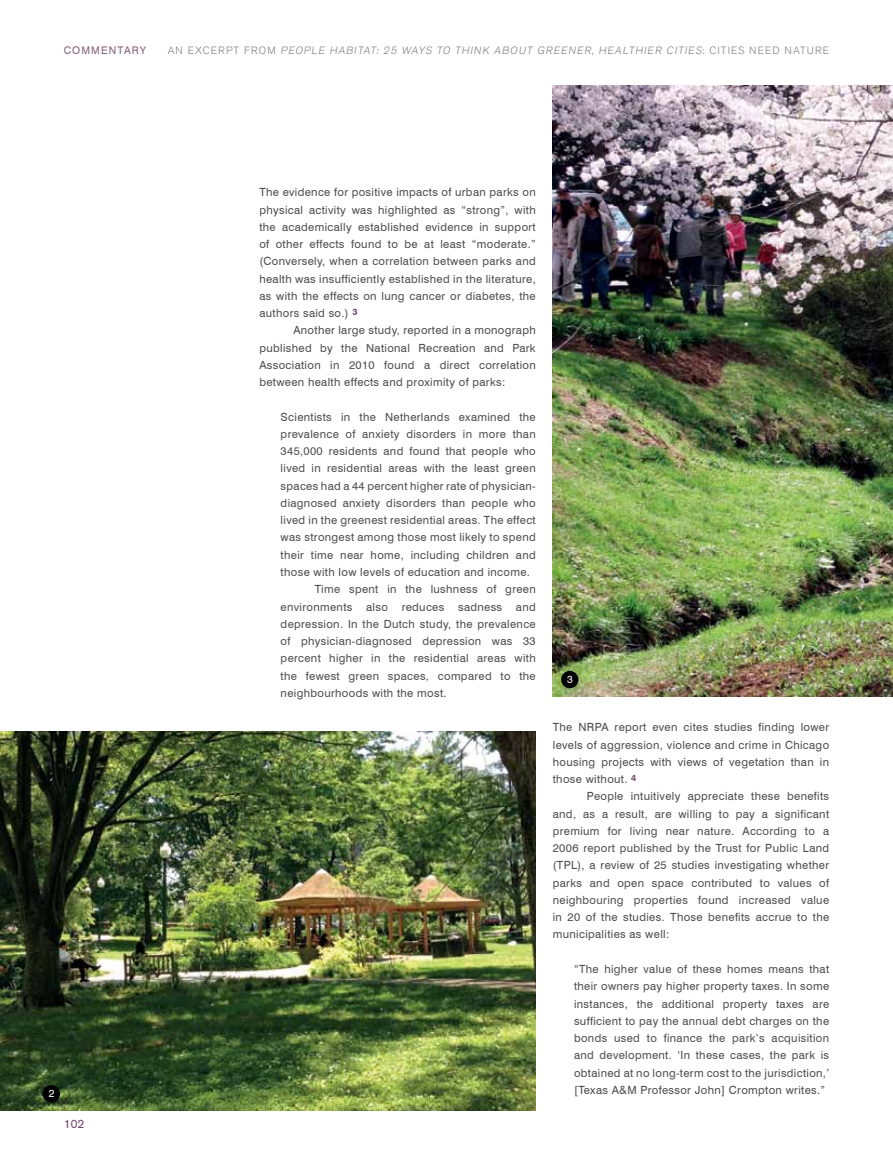
<style>
.page{position:relative;width:893px;height:1170px;background:#fff}
.page>*{position:absolute;margin:0;border:0;box-sizing:border-box;transform-origin:0 0}
.t1{font:12px "Akzidenz Grotesk";color:#71456c}
.t2{font:11.25px/17.2px "Swiss 721 BT";letter-spacing:.03em;color:#4d4d4f;text-align:justify}
.t3{font:italic 300 10.5px "Akzidenz Grotesk BQ";color:#808285}
.t4{font:10.5px "Swiss 721 BT";letter-spacing:.1em;color:#876280}
.t5{font:300 10.5px "Akzidenz Grotesk BQ";color:#808285}
.t6{font:10.5px "Swiss 721 BT";color:#fff}
.s1{font-style:normal}
</style>
<div class="page">
<img style="left:0;top:731px;width:536px;height:379px">
<img style="left:553px;top:85px;width:340px;height:611px">
<div style="left:43px;top:1084px;width:17px;height:18px;background:#000;border-radius:50%"></div>
<div style="left:561px;top:670px;width:17px;height:18px;background:#000;border-radius:50%"></div>
<p class="t4" style="left:64px;top:44px;width:84px">commentary</p>
<p class="t3" style="left:168px;top:45px;width:590px"><span class="s1">A N E X C E R P T F R O M</span> PEOPLE HABITAT: 25 WAYS TO TH INK ABOUT GREENER, HEALTH IER CITIES<span class="s1">: C I T I E S NEE</span></p>
<p class="t5" style="left:773px;top:45px;width:57px">D NATURE</p>
<p class="t6" style="left:49px;top:1087px;width:7px">2</p>
<p class="t1" style="left:64px;top:1116px;width:22px">102</p>
<p class="t2" style="left:259px;top:183px;width:278px">The evidence for positive impacts of urban parks on physical activity was highlighted as “strong”, with the academically established evidence in support of other effects found to be at least “moderate.” (Conversely, when a correlation between parks and health was insufficiently established in the literature, as with the effects on lung cancer or diabetes, the authors said so.) <sup>3</sup></p>
<p class="t2" style="left:259px;top:321px;width:278px;text-indent:34px">Another large study, reported in a monograph published by the National Recreation and Park Association in 2010 found a direct correlation between health effects and proximity of parks:</p>
<p class="t2" style="left:281px;top:408px;width:257px">Scientists in the Netherlands examined the</p>
<p class="t2" style="left:281px;top:425px;width:257px">prevalence of anxiety disorders in more than</p>
<p class="t2" style="left:281px;top:442px;width:257px">345,000 residents and found that people who</p>
<p class="t2" style="left:281px;top:459px;width:257px">lived in residential areas with the least green</p>
<p class="t2" style="left:281px;top:477px;width:257px">spaces had a 44 percent higher rate of physician-</p>
<p class="t2" style="left:281px;top:494px;width:257px">diagnosed anxiety disorders than people who</p>
<p class="t2" style="left:281px;top:511px;width:257px">lived in the greenest residential areas. The effect</p>
<p class="t2" style="left:281px;top:528px;width:257px">was strongest among those most likely to spend</p>
<p class="t2" style="left:281px;top:546px;width:257px">their time near home, including children and</p>
<p class="t2" style="left:281px;top:563px;width:251px">those with low levels of education and income.</p>
<p class="t2" style="left:315px;top:580px;width:223px">Time spent in the lushness of green</p>
<p class="t2" style="left:281px;top:597px;width:257px">environments also reduces sadness and</p>
<p class="t2" style="left:281px;top:615px;width:257px">depression. In the Dutch study, the prevalence</p>
<p class="t2" style="left:281px;top:632px;width:257px">of physician-diagnosed depression was 33</p>
<p class="t2" style="left:281px;top:649px;width:257px">percent higher in the residential areas with</p>
<p class="t2" style="left:281px;top:666px;width:257px">the fewest green spaces, compared to the</p>
<p class="t2" style="left:281px;top:684px;width:167px">neighbourhoods with the most.</p>
<p class="t6" style="left:567px;top:673px;width:7px">3</p>
<p class="t2" style="left:553px;top:718px;width:278px">The NRPA report even cites studies finding lower levels of aggression, violence and crime in Chicago housing projects with views of vegetation than in those without. <sup>4</sup></p>
<p class="t2" style="left:553px;top:787px;width:278px;text-indent:34px">People intuitively appreciate these benefits and, as a result, are willing to pay a significant premium for living near nature. According to a 2006 report published by the Trust for Public Land (TPL), a review of 25 studies investigating whether parks and open space contributed to values of neighbouring properties found increased value in 20 of the studies. Those benefits accrue to the municipalities as well:</p>
<p class="t2" style="left:574px;top:960px;width:257px">“The higher value of these homes means that their owners pay higher property taxes. In some instances, the additional property taxes are sufficient to pay the annual debt charges on the bonds used to finance the park’s acquisition and development. ‘In these cases, the park is obtained at no long-term cost to the jurisdiction,’ [Texas A&amp;M Professor John] Crompton writes.”</p>
</div>
